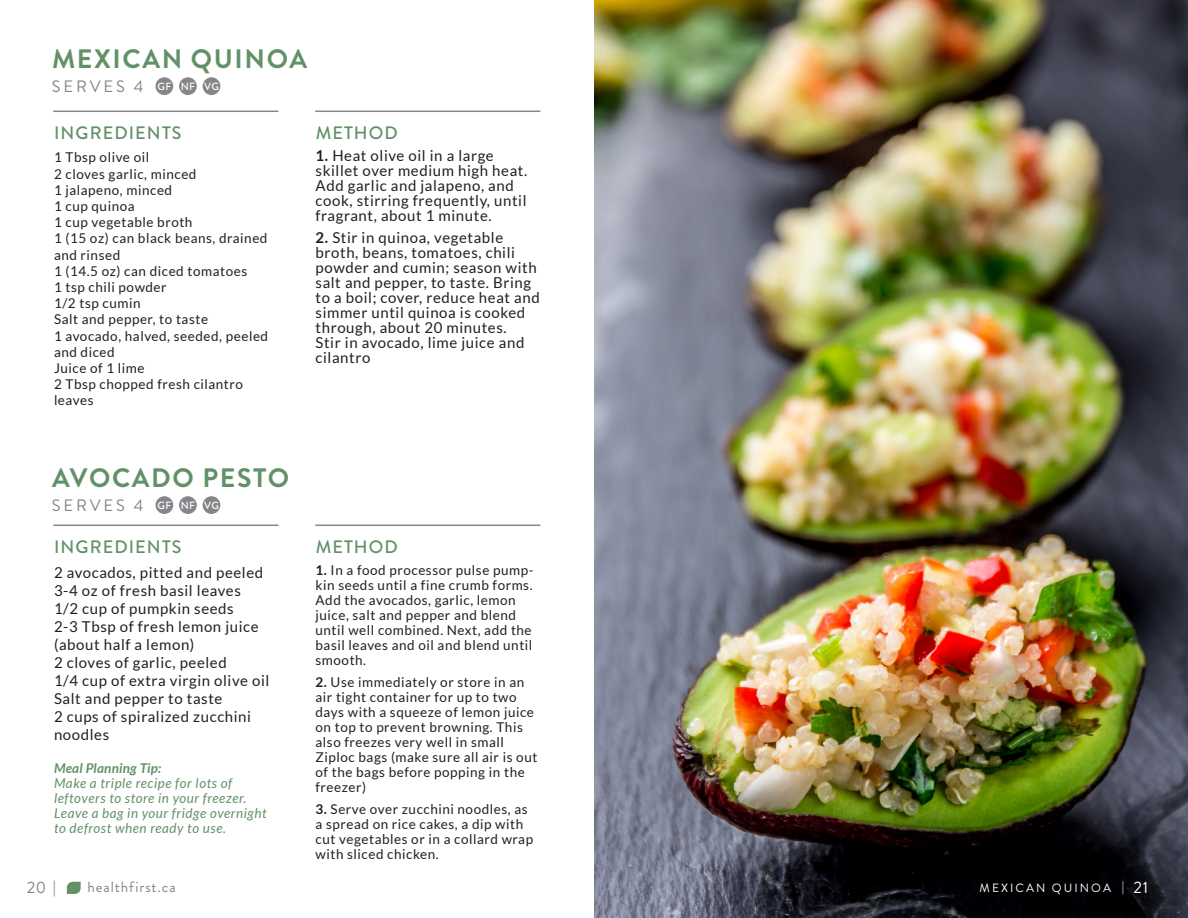
<style>
.page{position:relative;width:1188px;height:918px;background:#fff}
.page>*{position:absolute;margin:0;border:0;box-sizing:border-box;transform-origin:0 0}
.t1{font:700 26.7px "Brandon Grotesque";letter-spacing:.06em;color:#629167}
.t2{font:500 18px "Brandon Grotesque";letter-spacing:.06em;color:#629167}
.t3{font:16.5px "Brandon Grotesque";letter-spacing:.17em;color:#85868a}
.t4{font:16.5px "Brandon Grotesque";color:#86858b}
.Selfcare_header{font:16.5px "Brandon Grotesque";color:#fff}
.t5{font:15px/15px "Lato";letter-spacing:.04em;color:#231f20}
.t6{font:15px "Brandon Grotesque";letter-spacing:.06em;color:#85858a}
.t7{font:13.5px/15px "Lato";letter-spacing:.04em;color:#231f20}
.t8{font:italic 13.5px/15px "Lato";letter-spacing:.04em;color:#629167}
.t9{font:12px "Brandon Grotesque";letter-spacing:.17em;color:#fff}
.t10{font:500 10.5px "Brandon Grotesque";letter-spacing:.04em;color:#fff}
.s1{font-weight:700;color:#629266}
.s2{font-weight:900;font-size:15px;color:#85858a}
.s3{font-weight:700}
</style>
<div class="page">
<svg style="left:67px;top:882px;width:14px;height:12px"></svg>
<hr style="left:53px;top:111px;width:225px;height:1px;background:#868589">
<hr style="left:315px;top:111px;width:225px;height:1px;background:#868589">
<hr style="left:53px;top:525px;width:225px;height:1px;background:#868589">
<hr style="left:315px;top:525px;width:225px;height:1px;background:#868589">
<div style="left:156px;top:77px;width:17px;height:18px;background:#868589;border-radius:50%"></div>
<div style="left:179px;top:77px;width:18px;height:18px;background:#868589;border-radius:50%"></div>
<div style="left:203px;top:77px;width:17px;height:18px;background:#868589;border-radius:50%"></div>
<div style="left:156px;top:496px;width:17px;height:18px;background:#868589;border-radius:50%"></div>
<div style="left:179px;top:496px;width:18px;height:18px;background:#868589;border-radius:50%"></div>
<div style="left:203px;top:496px;width:17px;height:18px;background:#868589;border-radius:50%"></div>
<img style="left:594px;top:0;width:594px;height:918px">
<p class="t1" style="left:52px;top:40px;width:257px">MEXICAN QUINOA</p>
<p class="t3" style="left:52px;top:75px;width:93px">SERVES 4</p>
<p class="t10" style="left:157px;top:79px;width:15px">GF</p>
<p class="t10" style="left:181px;top:79px;width:16px">NF</p>
<p class="t10" style="left:204px;top:79px;width:16px">VG</p>
<p class="t2" style="left:54px;top:121px;width:129px">INGREDIENTS</p>
<p class="t7" style="left:54px;top:150px;width:97px">1 Tbsp olive oil</p>
<p class="t7" style="left:54px;top:166px;width:144px">2 cloves garlic, minced</p>
<p class="t7" style="left:54px;top:182px;width:120px">1 jalapeno, minced</p>
<p class="t7" style="left:54px;top:199px;width:82px">1 cup quinoa</p>
<p class="t7" style="left:54px;top:215px;width:140px">1 cup vegetable broth</p>
<p class="t7" style="left:54px;top:230px;width:215px;line-height:16.2px">1 (15 oz) can black beans, drained and rinsed</p>
<p class="t7" style="left:54px;top:263px;width:195px">1 (14.5 oz) can diced tomatoes</p>
<p class="t7" style="left:54px;top:280px;width:114px">1 tsp chili powder</p>
<p class="t7" style="left:54px;top:296px;width:88px">1/2 tsp cumin</p>
<p class="t7" style="left:54px;top:312px;width:156px">Salt and pepper, to taste</p>
<p class="t7" style="left:54px;top:328px;width:216px;line-height:16.2px">1 avocado, halved, seeded, peeled and diced</p>
<p class="t7" style="left:54px;top:361px;width:92px">Juice of 1 lime</p>
<p class="t7" style="left:54px;top:376px;width:191px;line-height:16.2px">2 Tbsp chopped fresh cilantro leaves</p>
<p class="t1" style="left:52px;top:459px;width:239px">AVOCADO PESTO</p>
<p class="t3" style="left:52px;top:494px;width:93px">SERVES 4</p>
<p class="t10" style="left:157px;top:498px;width:15px">GF</p>
<p class="t10" style="left:181px;top:498px;width:16px">NF</p>
<p class="t10" style="left:204px;top:498px;width:16px">VG</p>
<p class="t2" style="left:54px;top:535px;width:129px">INGREDIENTS</p>
<p class="t5" style="left:54px;top:565px;width:211px">2 avocados, pitted and peeled</p>
<p class="t5" style="left:54px;top:583px;width:188px">3-4 oz of fresh basil leaves</p>
<p class="t5" style="left:54px;top:601px;width:181px">1/2 cup of pumpkin seeds</p>
<p class="t5" style="left:54px;top:618px;width:206px;line-height:18px">2-3 Tbsp of fresh lemon juice (about half a lemon)</p>
<p class="t5" style="left:54px;top:655px;width:174px">2 cloves of garlic, peeled</p>
<p class="t5" style="left:54px;top:673px;width:217px">1/4 cup of extra virgin olive oil</p>
<p class="t5" style="left:54px;top:691px;width:170px">Salt and pepper to taste</p>
<p class="t5" style="left:54px;top:708px;width:199px;line-height:18px">2 cups of spiralized zucchini noodles</p>
<p class="t8" style="left:54px;top:761px;width:214px"><span class="s1">Meal Planning Tip:<br></span>Make a triple recipe for lots of leftovers to store in your freezer.<br>Leave a bag in your fridge overnight to defrost when ready to use.</p>
<p class="t4" style="left:27px;top:876px;width:30px">20 <span class="s2">|</span></p>
<p class="t6" style="left:88px;top:877px;width:90px">healthfirst.ca</p>
<p class="t2" style="left:316px;top:121px;width:84px">METHOD</p>
<p class="t5" style="left:316px;top:148px;width:213px"><span class="s3">1.</span> Heat olive oil in a large skillet over medium high heat.<br>Add garlic and jalapeno, and cook, stirring frequently, until fragrant, about 1 minute.</p>
<p class="t5" style="left:316px;top:230px;width:226px"><span class="s3">2.</span> Stir in quinoa, vegetable broth, beans, tomatoes, chili powder and cumin; season with salt and pepper, to taste. Bring to a boil; cover, reduce heat and simmer until quinoa is cooked through, about 20 minutes.<br>Stir in avocado, lime juice and cilantro</p>
<p class="t2" style="left:316px;top:535px;width:84px">METHOD</p>
<p class="t7" style="left:316px;top:563px;width:219px"><span class="s3">1.</span> In a food processor pulse pump&shy;kin seeds until a fine crumb forms.<br>Add the avocados, garlic, lemon juice, salt and pepper and blend until well combined. Next, add the basil leaves and oil and blend until smooth.</p>
<p class="t7" style="left:316px;top:675px;width:223px"><span class="s3">2.</span> Use immediately or store in an air tight container for up to two days with a squeeze of lemon juice on top to prevent browning. This also freezes very well in small<br>Ziploc bags (make sure all air is out of the bags before popping in the freezer)</p>
<p class="t7" style="left:316px;top:801px;width:219px"><span class="s3">3.</span> Serve over zucchini noodles, as a spread on rice cakes, a dip with cut vegetables or in a collard wrap with sliced chicken.</p>
<p class="t9" style="left:980px;top:879px;width:146px">MEXICAN QUINOA |</p>
<p class="Selfcare_header" style="left:1133px;top:876px;width:16px">21</p>
</div>
